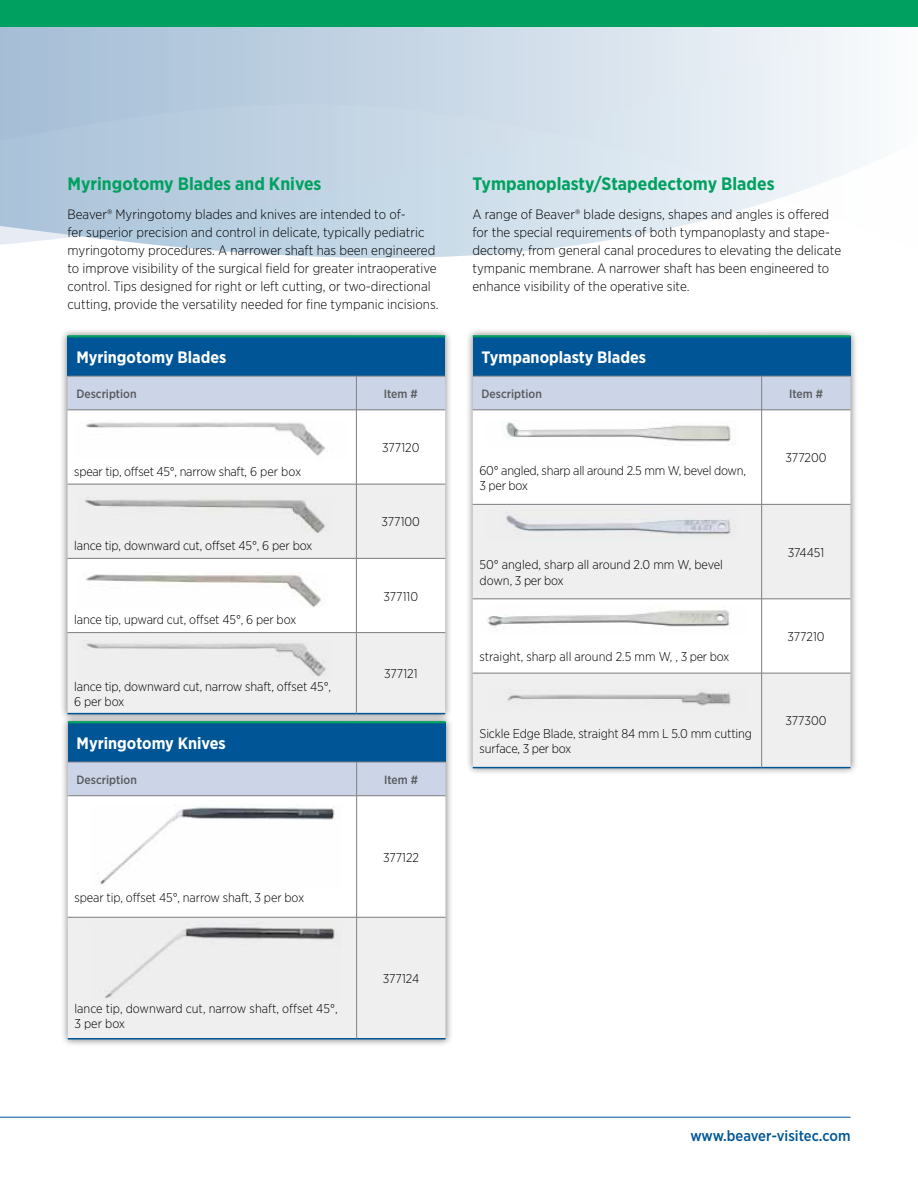
<style>
.page{position:relative;width:918px;height:1188px;background:#fff}
.page>*{position:absolute;margin:0;border:0;box-sizing:border-box;transform-origin:0 0}
.t1{font:700 18px "Gotham Narrow";color:#00a160}
.t2{font:700 16.5px "Gotham Narrow";color:#fff}
.t3{font:500 15px "Gotham Narrow";color:#005596}
.t4{font:300 13.5px/18px "Gotham Narrow";color:#000}
.t5{font:300 12.75px/15.3px "Gotham Narrow";letter-spacing:-.01em;color:#000}
.t6{font:500 12px "Gotham Narrow";color:#58595b}
</style>
<div class="page">
<svg style="left:0;top:27px;width:859px;height:231px;background:#cedce9"></svg>
<div style="left:0;top:0;width:918px;height:27px;background:#00a160"></div>
<hr style="left:0;top:1117px;width:851px;height:1px;background:#005596">
<div style="left:465px;top:327px;width:393px;height:449px;background:#000;opacity:.5"></div>
<div style="left:473px;top:336px;width:377px;height:40px;background:#005596"></div>
<div style="left:473px;top:377px;width:377px;height:33px;background:#ccd5e8"></div>
<svg style="left:473px;top:411px;width:377px;height:93px"></svg>
<svg style="left:473px;top:505px;width:377px;height:262px;fill:#efeff0"></svg>
<hr style="left:473px;top:410px;width:288px;height:1px;background:#807f83">
<hr style="left:762px;top:410px;width:89px;height:1px;background:#807f83">
<hr style="left:473px;top:504px;width:288px;height:1px;background:#807f83">
<hr style="left:762px;top:504px;width:89px;height:1px;background:#807f83">
<hr style="left:473px;top:599px;width:288px;height:1px;background:#807f83">
<hr style="left:762px;top:599px;width:89px;height:1px;background:#807f83">
<hr style="left:473px;top:673px;width:288px;height:1px;background:#807f83">
<hr style="left:762px;top:673px;width:89px;height:1px;background:#807f83">
<hr style="left:473px;top:335px;width:289px;height:2px;background:#00a160">
<hr style="left:762px;top:335px;width:89px;height:2px;background:#00a160">
<hr style="left:473px;top:376px;width:289px;height:1px;background:#807f83">
<hr style="left:762px;top:376px;width:89px;height:1px;background:#807f83">
<hr style="left:761px;top:376px;width:1px;height:34px;background:#807f83">
<hr style="left:761px;top:410px;width:1px;height:94px;background:#807f83">
<hr style="left:761px;top:504px;width:1px;height:95px;background:#807f83">
<hr style="left:761px;top:599px;width:1px;height:74px;background:#807f83">
<hr style="left:761px;top:673px;width:1px;height:94px;background:#807f83">
<hr style="left:473px;top:767px;width:289px;height:1px;background:#005596">
<hr style="left:762px;top:767px;width:89px;height:1px;background:#005596">
<div style="left:60px;top:327px;width:393px;height:395px;background:#000;opacity:.5"></div>
<div style="left:68px;top:336px;width:377px;height:40px;background:#005596"></div>
<div style="left:68px;top:377px;width:377px;height:33px;background:#ccd5e8"></div>
<svg style="left:68px;top:411px;width:377px;height:73px"></svg>
<svg style="left:68px;top:485px;width:377px;height:228px;fill:#efeff0"></svg>
<hr style="left:68px;top:410px;width:288px;height:1px;background:#807f83">
<hr style="left:357px;top:410px;width:88px;height:1px;background:#807f83">
<hr style="left:68px;top:484px;width:288px;height:1px;background:#807f83">
<hr style="left:357px;top:484px;width:88px;height:1px;background:#807f83">
<hr style="left:68px;top:558px;width:288px;height:1px;background:#807f83">
<hr style="left:357px;top:558px;width:88px;height:1px;background:#807f83">
<hr style="left:68px;top:632px;width:288px;height:1px;background:#807f83">
<hr style="left:357px;top:632px;width:88px;height:1px;background:#807f83">
<hr style="left:68px;top:335px;width:288px;height:2px;background:#00a160">
<hr style="left:356px;top:335px;width:89px;height:2px;background:#00a160">
<hr style="left:68px;top:376px;width:288px;height:1px;background:#807f83">
<hr style="left:356px;top:376px;width:89px;height:1px;background:#807f83">
<hr style="left:356px;top:376px;width:1px;height:34px;background:#807f83">
<hr style="left:356px;top:410px;width:1px;height:74px;background:#807f83">
<hr style="left:356px;top:484px;width:1px;height:74px;background:#807f83">
<hr style="left:356px;top:558px;width:1px;height:75px;background:#807f83">
<hr style="left:356px;top:633px;width:1px;height:80px;background:#807f83">
<div style="left:60px;top:713px;width:393px;height:334px;background:#000;opacity:.5"></div>
<div style="left:68px;top:722px;width:378px;height:40px;background:#005596"></div>
<div style="left:68px;top:763px;width:378px;height:32px;background:#ccd5e8"></div>
<svg style="left:68px;top:796px;width:378px;height:121px"></svg>
<div style="left:68px;top:918px;width:378px;height:120px;background:#efeff0"></div>
<hr style="left:68px;top:795px;width:288px;height:1px;background:#807f83">
<hr style="left:357px;top:795px;width:89px;height:1px;background:#807f83">
<hr style="left:68px;top:917px;width:288px;height:1px;background:#807f83">
<hr style="left:357px;top:917px;width:89px;height:1px;background:#807f83">
<hr style="left:68px;top:721px;width:289px;height:2px;background:#00a160">
<hr style="left:357px;top:721px;width:89px;height:2px;background:#00a160">
<hr style="left:68px;top:762px;width:289px;height:1px;background:#807f83">
<hr style="left:357px;top:762px;width:89px;height:1px;background:#807f83">
<hr style="left:68px;top:1038px;width:289px;height:1px;background:#005596">
<hr style="left:357px;top:1038px;width:89px;height:1px;background:#005596">
<hr style="left:356px;top:762px;width:1px;height:34px;background:#807f83">
<hr style="left:356px;top:796px;width:1px;height:121px;background:#807f83">
<hr style="left:356px;top:917px;width:1px;height:121px;background:#807f83">
<img style="left:74px;top:420px;width:273px;height:40px">
<img style="left:79px;top:497px;width:255px;height:38px">
<img style="left:76px;top:573px;width:253px;height:36px">
<img style="left:77px;top:641px;width:257px;height:38px">
<img style="left:90px;top:804px;width:252px;height:83px">
<img style="left:90px;top:922px;width:252px;height:78px">
<img style="left:487px;top:421px;width:252px;height:25px">
<img style="left:487px;top:511px;width:250px;height:29px">
<img style="left:482px;top:606px;width:264px;height:28px">
<img style="left:490px;top:689px;width:258px;height:24px">
<h1 class="t1" style="left:68px;top:173px;width:256px">Myringotomy Blades and Knives</h1>
<p class="t4" style="left:68px;top:205px;width:373px">Beaver® Myringotomy blades and knives are intended to of-<br>fer superior precision and control in delicate, typically pediatric myringotomy procedures. A narrower shaft has been engineered to improve visibility of the surgical field for greater intraoperative control. Tips designed for right or left cutting, or two-directional cutting, provide the versatility needed for fine tympanic incisions.</p>
<p class="t2" style="left:76px;top:347px;width:152px">Myringotomy Blades</p>
<p class="t6" style="left:76px;top:386px;width:62px">Description</p>
<p class="t6" style="left:384px;top:386px;width:36px">Item #</p>
<p class="t5" style="left:74px;top:463px;width:229px">spear tip, offset 45°, narrow shaft, 6 per box</p>
<p class="t5" style="left:74px;top:538px;width:240px">lance tip, downward cut, offset 45°, 6 per box</p>
<p class="t5" style="left:74px;top:612px;width:224px">lance tip, upward cut, offset 45°, 6 per box</p>
<p class="t5" style="left:74px;top:679px;width:258px">lance tip, downward cut, narrow shaft, offset 45°,<br>6 per box</p>
<p class="t5" style="left:382px;top:440px;width:39px">377120</p>
<p class="t5" style="left:382px;top:514px;width:40px">377100</p>
<p class="t5" style="left:384px;top:588px;width:36px">377110</p>
<p class="t5" style="left:384px;top:666px;width:35px">377121</p>
<p class="t2" style="left:77px;top:733px;width:151px">Myringotomy Knives</p>
<p class="t6" style="left:77px;top:772px;width:62px">Description</p>
<p class="t6" style="left:384px;top:772px;width:36px">Item #</p>
<p class="t5" style="left:74px;top:890px;width:231px">spear tip, offset 45°, narrow shaft, 3 per box</p>
<p class="t5" style="left:74px;top:1000px;width:265px">lance tip, downward cut, narrow shaft, offset 45°,<br>3 per box</p>
<p class="t5" style="left:383px;top:849px;width:37px">377122</p>
<p class="t5" style="left:383px;top:971px;width:38px">377124</p>
<h1 class="t1" style="left:472px;top:173px;width:304px">Tympanoplasty/Stapedectomy Blades</h1>
<p class="t4" style="left:472px;top:205px;width:370px">A range of Beaver® blade designs, shapes and angles is offered for the special requirements of both tympanoplasty and stape&shy;dectomy, from general canal procedures to elevating the delicate tympanic membrane. A narrower shaft has been engineered to enhance visibility of the operative site.</p>
<p class="t2" style="left:482px;top:347px;width:166px">Tympanoplasty Blades</p>
<p class="t6" style="left:482px;top:386px;width:62px">Description</p>
<p class="t6" style="left:789px;top:386px;width:36px">Item #</p>
<p class="t5" style="left:479px;top:463px;width:268px">60° angled, sharp all around 2.5 mm W, bevel down,<br>3 per box</p>
<p class="t5" style="left:479px;top:557px;width:245px">50° angled, sharp all around 2.0 mm W, bevel down, 3 per box</p>
<p class="t5" style="left:479px;top:649px;width:251px">straight, sharp all around 2.5 mm W, , 3 per box</p>
<p class="t5" style="left:479px;top:726px;width:274px">Sickle Edge Blade, straight 84 mm L 5.0 mm cutting surface, 3 per box</p>
<p class="t5" style="left:786px;top:450px;width:42px">377200</p>
<p class="t5" style="left:788px;top:544px;width:38px">374451</p>
<p class="t5" style="left:788px;top:629px;width:38px">377210</p>
<p class="t5" style="left:786px;top:713px;width:43px">377300</p>
<p class="t3" style="left:690px;top:1127px;width:162px">www.beaver-visitec.com</p>
</div>
